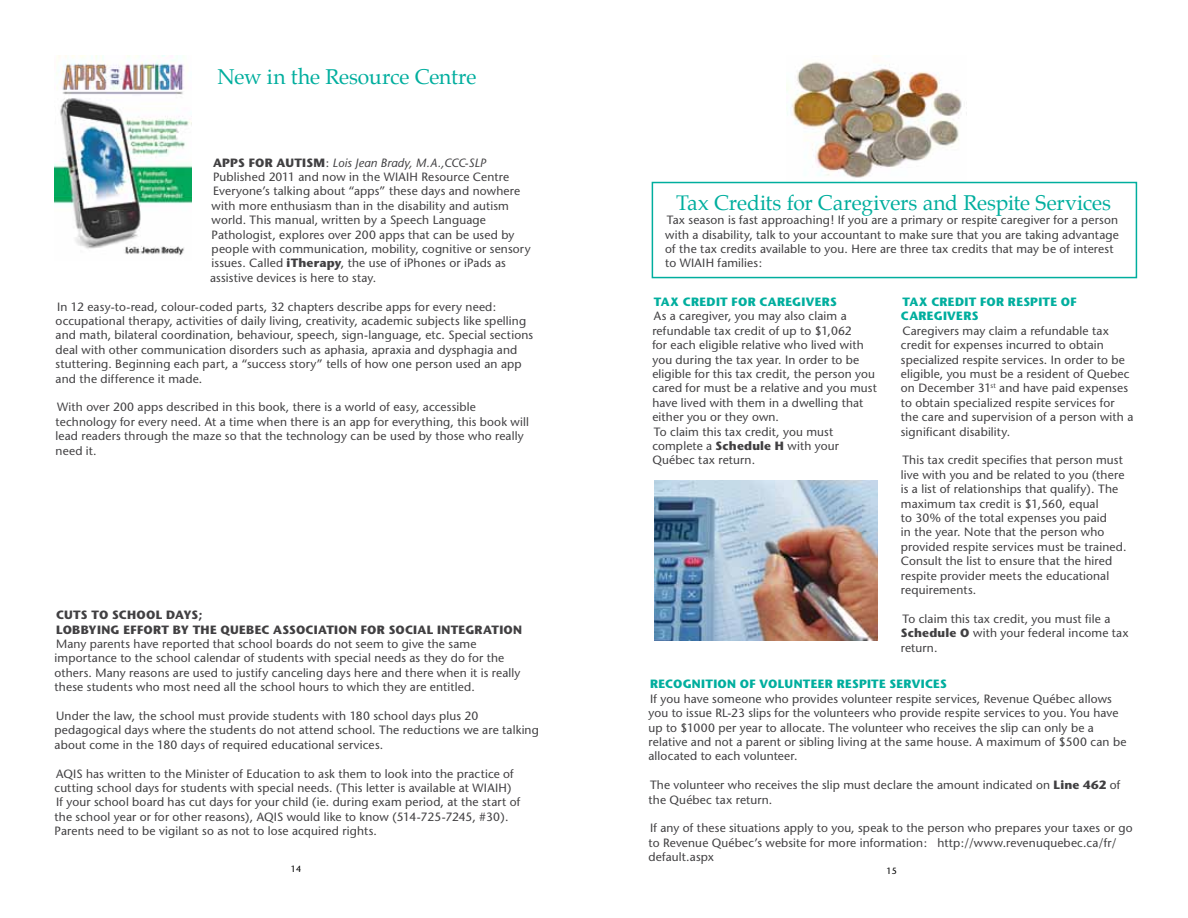
<style>
.page{position:relative;width:1188px;height:918px;background:#fff}
.page>*{position:absolute;margin:0;border:0;box-sizing:border-box;transform-origin:0 0}
.t1{font:21px "Palatino";letter-spacing:-.005em;color:#00ae9e}
.t2{font:12px/14.4px "Stone Sans";letter-spacing:.01em;color:#414042}
.t3{font:700 12px "Stone Sans";letter-spacing:.035em;color:#00ae9e}
.t4{font:700 12px "Stone Sans";letter-spacing:.01em;color:#414042}
.t5{font:9px "Stone Sans";color:#000}
.s1{font-weight:700}
.s2{font-style:italic}
</style>
<div class="page">
<img style="left:786px;top:55px;width:181px;height:127px">
<div style="left:652px;top:182px;width:485px;height:96px;border:2px solid #00ae9e"></div>
<img style="left:654px;top:481px;width:224px;height:159px">
<img style="left:55px;top:55px;width:136px;height:200px">
<h1 class="t1" style="left:218px;top:59px;width:260px">New in the Resource Centre</h1>
<p class="t2" style="left:210px;top:155px;width:322px"><span class="s1">APPS FOR AUTISM</span>: <span class="s2">Lois Jean Brady, M.A.,CCC-SLP </span>Published 2011 and now in the WIAIH Resource Centre Everyone’s talking about “apps” these days and nowhere with more enthusiasm than in the disability and autism world. This manual, written by a Speech Language Pathologist, explores over 200 apps that can be used by people with communication, mobility, cognitive or sensory issues. Called <span class="s1">ITHERAPY</span>, the use of iPhones or iPads as assistive devices is here to stay.</p>
<p class="t2" style="left:56px;top:299px;width:479px">In 12 easy-to-read, colour-coded parts, 32 chapters describe apps for every need: occupational therapy, activities of daily living, creativity, academic subjects like spelling and math, bilateral coordination, behaviour, speech, sign-language, etc. Special sections deal with other communication disorders such as aphasia, apraxia and dysphagia and stuttering. Beginning each part, a “success story” tells of how one person used an app and the difference it made.</p>
<p class="t2" style="left:56px;top:400px;width:475px">With over 200 apps described in this book, there is a world of easy, accessible technology for every need. At a time when there is an app for everything, this book will lead readers through the maze so that the technology can be used by those who really need it.</p>
<h1 class="t1" style="left:676px;top:185px;width:436px">Tax Credits for Caregivers and Respite Services</h1>
<p class="t2" style="left:665px;top:213px;width:455px">Tax season is fast approaching! If you are a primary or respite caregiver for a person with a disability, talk to your accountant to make sure that you are taking advantage of the tax credits available to you. Here are three tax credits that may be of interest to WIAIH families:</p>
<p class="t3" style="left:902px;top:295px;width:46px">TAX CREDIT</p>
<p class="t3" style="left:980px;top:295px;width:9px">FOR</p>
<p class="t3" style="left:1008px;top:295px;width:17px">RESPITE</p>
<p class="t3" style="left:1061px;top:295px;width:9px">OF</p>
<p class="t3" style="left:901px;top:309px;width:18px">CAREGIVERS</p>
<p class="t2" style="left:901px;top:323px;width:234px">Caregivers may claim a refundable tax credit for expenses incurred to obtain specialized respite services. In order to be eligible, you must be a resident of Quebec on December 31<sup>st</sup> and have paid expenses to obtain specialized respite services for the care and supervision of a person with a significant disability.</p>
<p class="t2" style="left:901px;top:453px;width:227px">This tax credit specifies that person must live with you and be related to you (there is a list of relationships that qualify). The maximum tax credit is $1,560, equal<br>to 30% of the total expenses you paid<br>in the year. Note that the person who provided respite services must be trained.<br>Consult the list to ensure that the hired respite provider meets the educational requirements.</p>
<p class="t2" style="left:901px;top:611px;width:229px">To claim this tax credit, you must file a<br><span class="s1">SCHEDULE O</span> with your federal income tax return.</p>
<p class="t3" style="left:654px;top:295px;width:46px">TAX CREDIT</p>
<p class="t3" style="left:732px;top:295px;width:9px">FOR</p>
<p class="t3" style="left:759px;top:295px;width:18px">CAREGIVERS</p>
<p class="t2" style="left:652px;top:309px;width:226px">As a caregiver, you may also claim a refundable tax credit of up to $1,062<br>for each eligible relative who lived with you during the tax year. In order to be eligible for this tax credit, the person you cared for must be a relative and you must have lived with them in a dwelling that either you or they own.<br>To claim this tax credit, you must complete a <span class="s1">SCHEDULE H</span> with your Québec tax return.</p>
<p class="t4" style="left:56px;top:608px;width:17px">CUTS</p>
<p class="t4" style="left:91px;top:608px;width:38px">TO SCHOOL</p>
<p class="t4" style="left:166px;top:608px;width:18px">DAYS</p>
<p class="t4" style="left:199px;top:608px;width:5px">;</p>
<p class="t4" style="left:56px;top:622px;width:16px">LOBBYING</p>
<p class="t4" style="left:123px;top:622px;width:16px">EFFORT</p>
<p class="t4" style="left:173px;top:622px;width:29px">BY THE</p>
<p class="t4" style="left:221px;top:622px;width:19px">QUEBEC</p>
<p class="t4" style="left:273px;top:622px;width:18px">ASSOCIATION</p>
<p class="t4" style="left:361px;top:622px;width:9px">FOR</p>
<p class="t4" style="left:389px;top:622px;width:16px">SOCIAL</p>
<p class="t4" style="left:437px;top:622px;width:14px">INTEGRATION</p>
<p class="t2" style="left:55px;top:637px;width:467px">Many parents have reported that school boards do not seem to give the same importance to the school calendar of students with special needs as they do for the others. Many reasons are used to justify canceling days here and there when it is really these students who most need all the school hours to which they are entitled.</p>
<p class="t2" style="left:55px;top:709px;width:486px">Under the law, the school must provide students with 180 school days plus 20 pedagogical days where the students do not attend school. The reductions we are talking about come in the 180 days of required educational services.</p>
<p class="t2" style="left:55px;top:766px;width:467px">AQIS has written to the Minister of Education to ask them to look into the practice of cutting school days for students with special needs. (This letter is available at WIAIH)<br>If your school board has cut days for your child (ie. during exam period, at the start of the school year or for other reasons), AQIS would like to know (514-725-7245, #30).<br>Parents need to be vigilant so as not to lose acquired rights.</p>
<p class="t3" style="left:650px;top:677px;width:18px">RECOGNITION</p>
<p class="t3" style="left:740px;top:677px;width:29px">OF VOLUNTEER</p>
<p class="t3" style="left:837px;top:677px;width:8px">RESPITE</p>
<p class="t3" style="left:890px;top:677px;width:9px">SERVICES</p>
<p class="t2" style="left:649px;top:691px;width:479px">If you have someone who provides volunteer respite services, Revenue Québec allows you to issue RL-23 slips for the volunteers who provide respite services to you. You have up to $1000 per year to allocate. The volunteer who receives the slip can only be a relative and not a parent or sibling living at the same house. A maximum of $500 can be allocated to each volunteer.</p>
<p class="t2" style="left:649px;top:778px;width:474px">The volunteer who receives the slip must declare the amount indicated on <span class="s1">LINE 462</span> of the Québec tax return.</p>
<p class="t2" style="left:649px;top:821px;width:486px">If any of these situations apply to you, speak to the person who prepares your taxes or go to Revenue Québec’s website for more information: http://www.revenuquebec.ca/fr/ default.aspx</p>
<p class="t5" style="left:291px;top:863px;width:12px">14</p>
<p class="t5" style="left:887px;top:865px;width:12px">15</p>
</div>
